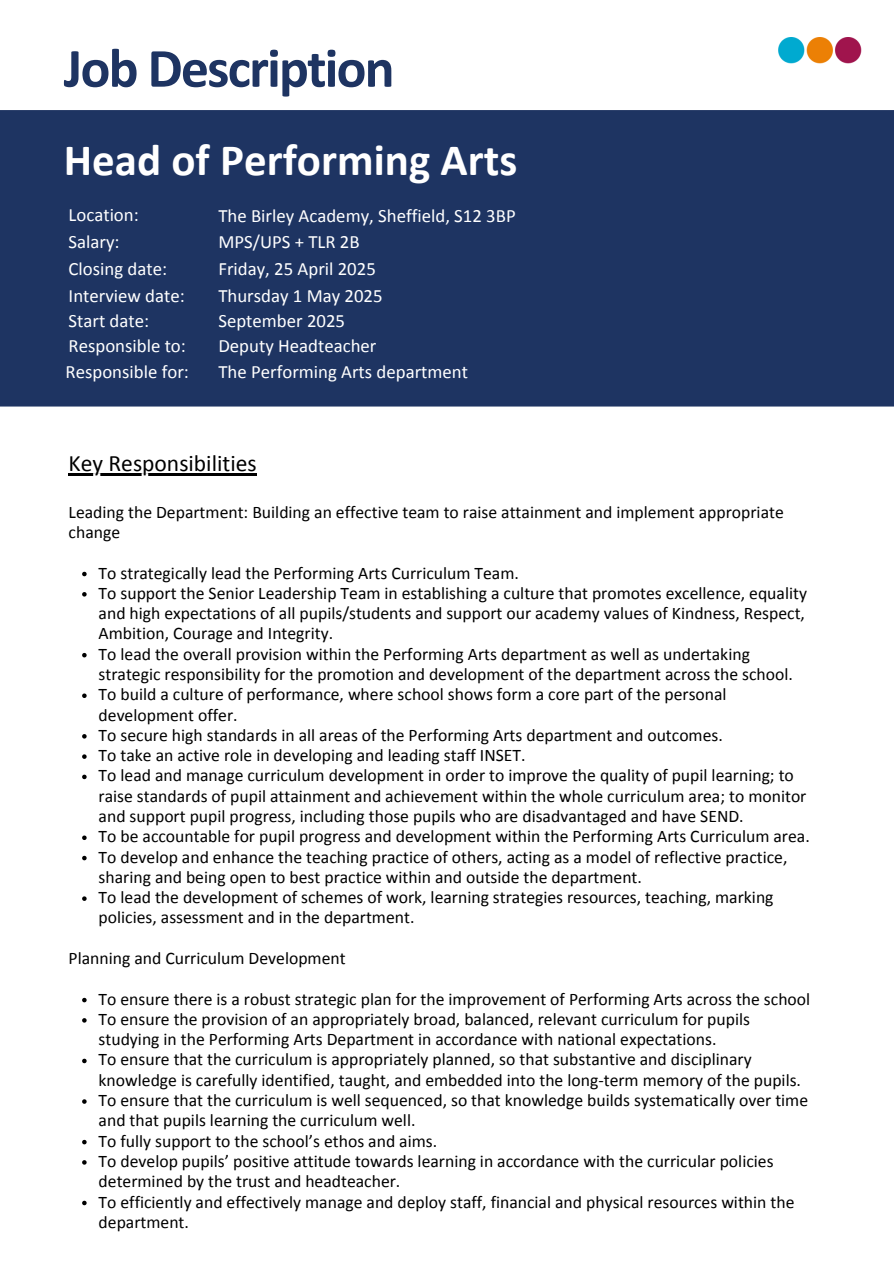
<style>
.page{position:relative;width:894px;height:1264px;background:#fff}
.page>*{position:absolute;margin:0;border:0;box-sizing:border-box;transform-origin:0 0}
.t1{font:700 55.8px "Calibri";letter-spacing:-.035em;color:#1e3462}
.t2{font:700 45px "Calibri";color:#fff}
.t3{font:23.55px "Calibri";color:#000}
.t4{font:18.75px/26.4px "Calibri";color:#fff}
.t5{font:17.7px/20.2px "Calibri";color:#000}
</style>
<div class="page">
<img style="left:778px;top:37px;width:84px;height:27px">
<div style="left:0;top:110px;width:893px;height:296px;background:#1e3462"></div>
<hr style="left:69px;top:473px;width:188px;height:3px;background:#000">
<svg style="left:82px;top:571px;width:5px;height:5px"></svg>
<svg style="left:82px;top:592px;width:5px;height:4px"></svg>
<svg style="left:82px;top:653px;width:5px;height:4px"></svg>
<svg style="left:82px;top:693px;width:5px;height:5px"></svg>
<svg style="left:82px;top:734px;width:5px;height:4px"></svg>
<svg style="left:82px;top:754px;width:5px;height:5px"></svg>
<svg style="left:82px;top:774px;width:5px;height:5px"></svg>
<svg style="left:82px;top:835px;width:5px;height:5px"></svg>
<svg style="left:82px;top:855px;width:5px;height:5px"></svg>
<svg style="left:82px;top:896px;width:5px;height:4px"></svg>
<svg style="left:82px;top:997px;width:5px;height:5px"></svg>
<svg style="left:82px;top:1018px;width:5px;height:4px"></svg>
<svg style="left:82px;top:1058px;width:5px;height:5px"></svg>
<svg style="left:82px;top:1099px;width:5px;height:4px"></svg>
<svg style="left:82px;top:1139px;width:5px;height:5px"></svg>
<svg style="left:82px;top:1160px;width:5px;height:4px"></svg>
<svg style="left:82px;top:1200px;width:5px;height:5px"></svg>
<h1 class="t1" style="left:64px;top:32px;width:332px">Job Description</h1>
<h2 class="t2" style="left:64px;top:131px;width:455px">Head of Performing Arts</h2>
<p class="t4" style="left:69px;top:202px;width:118px">Location:<br>Salary:<br>Closing date:<br>Interview date:<br>Start date:</p>
<p class="t4" style="left:218px;top:203px;width:299px">The Birley Academy, Sheffield, S12 3BP<br>MPS/UPS + TLR 2B<br>Friday, 25 April 2025<br>Thursday 1 May 2025<br>September 2025</p>
<p class="t4" style="left:69px;top:333px;width:119px">Responsible to:</p>
<p class="t4" style="left:218px;top:333px;width:160px">Deputy Headteacher</p>
<p class="t4" style="left:66px;top:358px;width:125px">Responsible for:</p>
<p class="t4" style="left:218px;top:358px;width:251px">The Performing Arts department</p>
<h3 class="t3" style="left:69px;top:449px;width:189px">Key Responsibilities</h3>
<p class="t5" style="left:69px;top:501px;width:716px">Leading the Department: Building an effective team to raise attainment and implement appropriate change</p>
<p class="t5" style="left:99px;top:562px;width:712px">To strategically lead the Performing Arts Curriculum Team.<br>To support the Senior Leadership Team in establishing a culture that promotes excellence, equality and high expectations of all pupils/students and support our academy values of Kindness, Respect, Ambition, Courage and Integrity.<br>To lead the overall provision within the Performing Arts department as well as undertaking strategic responsibility for the promotion and development of the department across the school.<br>To build a culture of performance, where school shows form a core part of the personal development offer.<br>To secure high standards in all areas of the Performing Arts department and outcomes.<br>To take an active role in developing and leading staff INSET.<br>To lead and manage curriculum development in order to improve the quality of pupil learning; to raise standards of pupil attainment and achievement within the whole curriculum area; to monitor and support pupil progress, including those pupils who are disadvantaged and have SEND.<br>To be accountable for pupil progress and development within the Performing Arts Curriculum area.<br>To develop and enhance the teaching practice of others, acting as a model of reflective practice, sharing and being open to best practice within and outside the department.<br>To lead the development of schemes of work, learning strategies resources, teaching, marking policies, assessment and in the department.</p>
<p class="t5" style="left:69px;top:948px;width:278px">Planning and Curriculum Development</p>
<p class="t5" style="left:99px;top:988px;width:713px">To ensure there is a robust strategic plan for the improvement of Performing Arts across the school To ensure the provision of an appropriately broad, balanced, relevant curriculum for pupils studying in the Performing Arts Department in accordance with national expectations.<br>To ensure that the curriculum is appropriately planned, so that substantive and disciplinary knowledge is carefully identified, taught, and embedded into the long-term memory of the pupils.<br>To ensure that the curriculum is well sequenced, so that knowledge builds systematically over time and that pupils learning the curriculum well.<br>To fully support to the school’s ethos and aims.<br>To develop pupils’ positive attitude towards learning in accordance with the curricular policies determined by the trust and headteacher.<br>To efficiently and effectively manage and deploy staff, financial and physical resources within the department.</p>
</div>
